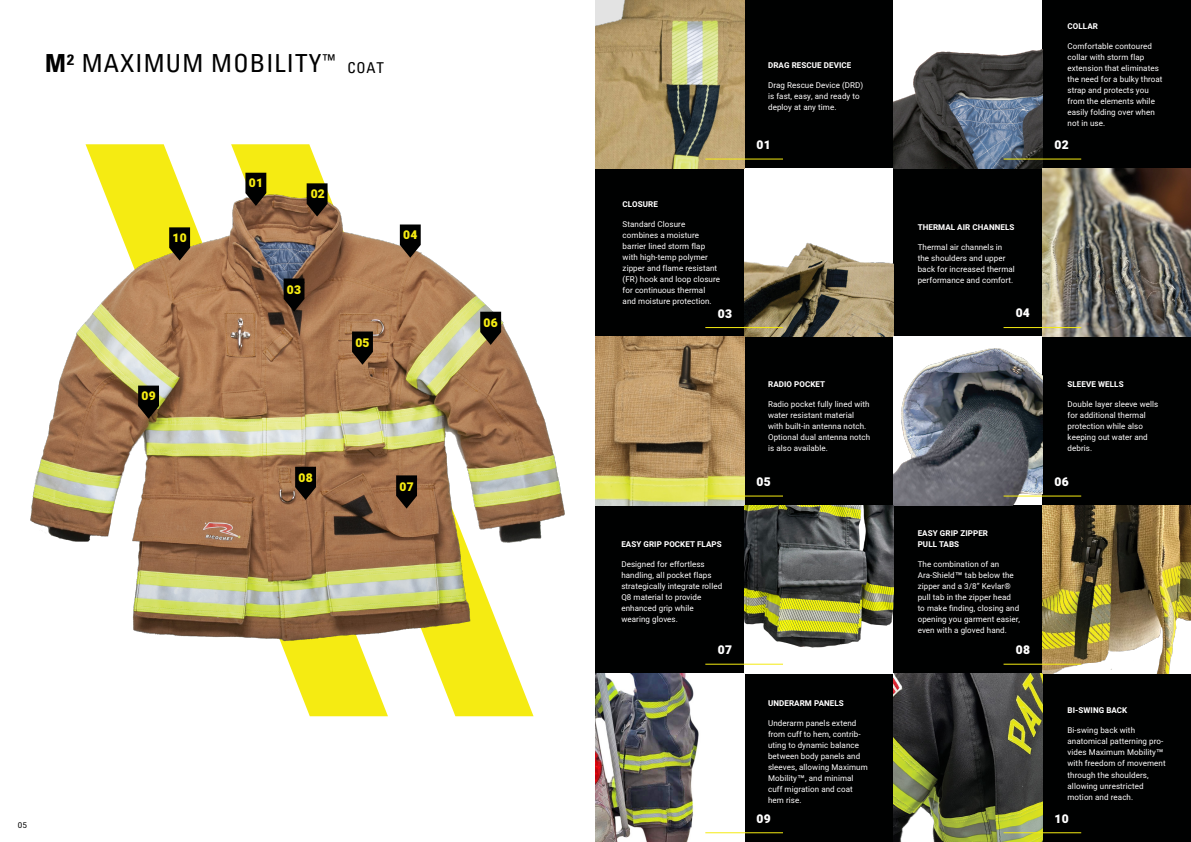
<style>
.page{position:relative;width:1191px;height:842px;background:#fff}
.page>*{position:absolute;margin:0;border:0;box-sizing:border-box;transform-origin:0 0}
.t1{font:condensed 25px "Univers";letter-spacing:.05em;color:#000}
.t2{font:condensed 15px "Univers";color:#000}
.t3{font:900 12px "Heebo";letter-spacing:.025em;color:#f5eb12}
.t4{font:900 12px "Heebo";letter-spacing:.025em;color:#fff}
.t5{font:8px/11px "Heebo";letter-spacing:.01em;color:#fff}
.t6{font:700 8px/11px "Heebo";letter-spacing:.01em;color:#fff}
.t7{font:8px "Heebo";color:#000101}
.s1{font-weight:700}
.s2{font-family:"Helvetica"}
</style>
<div class="page">
<svg style="left:436px;top:667px;width:97px;height:49px;fill:#f5eb12"></svg>
<svg style="left:86px;top:144px;width:302px;height:572px"></svg>
<img style="left:30px;top:174px;width:535px;height:493px">
<svg style="left:400px;top:224px;width:21px;height:34px"></svg>
<svg style="left:245px;top:173px;width:21px;height:33px"></svg>
<svg style="left:169px;top:227px;width:21px;height:34px"></svg>
<svg style="left:307px;top:183px;width:20px;height:34px"></svg>
<svg style="left:284px;top:278px;width:20px;height:34px"></svg>
<svg style="left:352px;top:331px;width:21px;height:34px"></svg>
<svg style="left:295px;top:467px;width:21px;height:33px"></svg>
<svg style="left:396px;top:475px;width:21px;height:34px"></svg>
<svg style="left:480px;top:312px;width:21px;height:33px"></svg>
<svg style="left:138px;top:386px;width:21px;height:33px"></svg>
<div style="left:595px;top:0;width:596px;height:842px;background:#000101"></div>
<div style="left:893px;top:0;width:149px;height:168px;background:#fff"></div>
<img style="left:893px;top:49px;width:149px;height:119px">
<div style="left:744px;top:168px;width:149px;height:169px;background:#fff"></div>
<img style="left:744px;top:243px;width:149px;height:94px">
<img style="left:893px;top:674px;width:149px;height:168px">
<img style="left:1042px;top:168px;width:149px;height:169px">
<img style="left:595px;top:674px;width:149px;height:168px">
<img style="left:595px;top:337px;width:149px;height:168px">
<img style="left:893px;top:337px;width:149px;height:168px">
<img style="left:595px;top:0;width:149px;height:168px">
<img style="left:744px;top:505px;width:149px;height:169px">
<img style="left:1042px;top:505px;width:149px;height:169px">
<hr style="left:1003px;top:327px;width:78px;height:1px;background:#f5eb12">
<hr style="left:1003px;top:664px;width:78px;height:1px;background:#f5eb12">
<hr style="left:1003px;top:159px;width:78px;height:1px;background:#f5eb12">
<hr style="left:1003px;top:495px;width:78px;height:1px;background:#f5eb12">
<hr style="left:1003px;top:832px;width:78px;height:1px;background:#f5eb12">
<hr style="left:705px;top:327px;width:78px;height:1px;background:#f5eb12">
<hr style="left:705px;top:664px;width:78px;height:1px;background:#f5eb12">
<hr style="left:705px;top:159px;width:78px;height:1px;background:#f5eb12">
<hr style="left:705px;top:495px;width:78px;height:1px;background:#f5eb12">
<hr style="left:705px;top:832px;width:78px;height:1px;background:#f5eb12">
<h1 class="t1" style="left:45px;top:47px;width:291px"><span class="s1">M²</span> MAXIMUM MOBILITY<sup>™</sup></h1>
<h2 class="t2" style="left:347px;top:58px;width:38px">COAT</h2>
<h3 class="t3" style="left:172px;top:230px;width:16px">10</h3>
<h3 class="t3" style="left:141px;top:388px;width:16px">09</h3>
<h3 class="t3" style="left:249px;top:175px;width:16px">01</h3>
<h3 class="t3" style="left:311px;top:186px;width:16px">02</h3>
<h3 class="t3" style="left:287px;top:281px;width:16px">03</h3>
<h3 class="t3" style="left:355px;top:334px;width:16px">05</h3>
<h3 class="t3" style="left:403px;top:226px;width:16px">04</h3>
<h3 class="t3" style="left:298px;top:469px;width:16px">08</h3>
<h3 class="t3" style="left:399px;top:478px;width:16px">07</h3>
<h3 class="t3" style="left:483px;top:314px;width:16px">06</h3>
<p class="t7" style="left:18px;top:819px;width:11px">05</p>
<p class="t6" style="left:768px;top:60px;width:85px">DRAG RESCUE DEVICE</p>
<p class="t5" style="left:768px;top:80px;width:97px">Drag Rescue Device (DRD) is fast, easy, and ready to deploy at any time.</p>
<h3 class="t4" style="left:756px;top:136px;width:16px">01</h3>
<p class="t6" style="left:622px;top:199px;width:37px">CLOSURE</p>
<p class="t5" style="left:622px;top:218px;width:99px">Standard Closure combines a moisture barrier lined storm flap with high-temp polymer zipper and flame resistant (FR) hook and loop closure for continuous thermal and moisture protection.</p>
<p class="t6" style="left:917px;top:221px;width:98px">THERMAL AIR CHANNELS</p>
<p class="t5" style="left:917px;top:241px;width:99px">Thermal air channels in the shoulders and upper back for increased thermal performance and comfort.</p>
<h3 class="t4" style="left:717px;top:305px;width:16px">03</h3>
<h3 class="t4" style="left:1015px;top:305px;width:16px">04</h3>
<p class="t6" style="left:1067px;top:21px;width:32px">COLLAR</p>
<p class="t5" style="left:1067px;top:41px;width:96px">Comfortable contoured collar with storm flap extension that eliminates the need for a bulky throat strap and protects you from the elements while easily folding over when not in use.</p>
<h3 class="t4" style="left:1054px;top:136px;width:16px">02</h3>
<p class="t6" style="left:621px;top:539px;width:102px">EASY GRIP POCKET FLAPS</p>
<p class="t5" style="left:621px;top:559px;width:102px">Designed for effortless handling, all pocket flaps strategically integrate rolled<br>Q8 material to provide enhanced grip while wearing gloves.</p>
<h3 class="t4" style="left:718px;top:642px;width:16px">07</h3>
<p class="t6" style="left:768px;top:379px;width:59px">RADIO POCKET</p>
<p class="t5" style="left:768px;top:399px;width:104px">Radio pocket fully lined with water resistant material with built-in antenna notch.<br>Optional dual antenna notch is also available.</p>
<h3 class="t4" style="left:756px;top:473px;width:16px">05</h3>
<p class="t6" style="left:768px;top:698px;width:77px">UNDERARM PANELS</p>
<p class="t5" style="left:768px;top:718px;width:101px">Underarm panels extend from cuff to hem, contrib&shy;uting to dynamic balance between body panels and sleeves, allowing Maximum<br>Mobility<span class="s2">™</span>, and minimal cuff migration and coat hem rise.</p>
<h3 class="t4" style="left:756px;top:810px;width:16px">09</h3>
<p class="t6" style="left:917px;top:527px;width:72px">EASY GRIP ZIPPER<br>PULL TABS</p>
<p class="t5" style="left:917px;top:558px;width:104px">The combination of an<br>Ara-Shield<span class="s2">™</span> tab below the zipper and a 3/8” Kevlar® pull tab in the zipper head<br>to make finding, closing and opening you garment easier, even with a gloved hand.</p>
<h3 class="t4" style="left:1015px;top:642px;width:16px">08</h3>
<p class="t6" style="left:1067px;top:379px;width:58px">SLEEVE WELLS</p>
<p class="t5" style="left:1067px;top:399px;width:92px">Double layer sleeve wells for additional thermal protection while also keeping out water and debris.</p>
<h3 class="t4" style="left:1054px;top:473px;width:16px">06</h3>
<p class="t6" style="left:1067px;top:705px;width:61px">BI-SWING BACK</p>
<p class="t5" style="left:1067px;top:725px;width:100px">Bi-swing back with anatomical patterning pro&shy;vides Maximum Mobility<span class="s2">™ </span>with freedom of movement through the shoulders, allowing unrestricted motion and reach.</p>
<h3 class="t4" style="left:1054px;top:810px;width:16px">10</h3>
</div>
